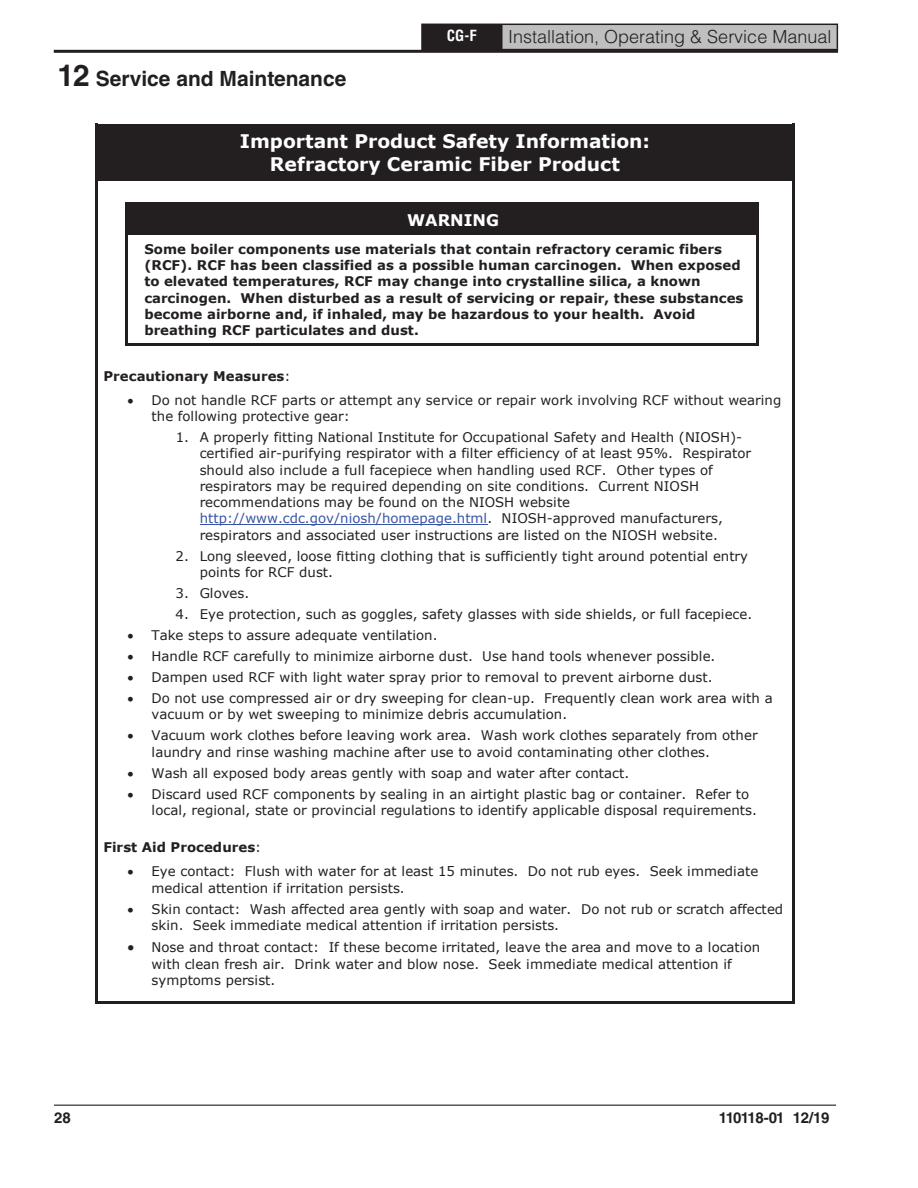
<style>
.page{position:relative;width:918px;height:1188px;background:#fff}
.page>*{position:absolute;margin:0;border:0;box-sizing:border-box;transform-origin:0 0}
.t1{font:700 21px "Helvetica LT Std";color:#231f20}
.t2{font:700 18.75px/22.8px "Verdana";color:#fff;text-align:center}
.t3{font:300 18px "Helvetica LT Std";color:#231f20}
.t4{font:700 16.05px "Verdana";letter-spacing:.005em;color:#fff}
.t5{font:700 15px "Helvetica LT Std";letter-spacing:-.055em;color:#231f20}
.t6{font:700 condensed 15px "Helvetica LT Std";color:#fff}
.t7{font:13.35px/16.2px "Verdana";letter-spacing:.005em;color:#231f20}
.t8{font:700 13.35px/16.2px "Verdana";color:#231f20}
.s1{font-size:30px}
.s2{font-weight:400}
.s3{color:#3853a3}
</style>
<div class="page">
<hr style="left:54px;top:1105px;width:782px;height:1px;background:#231f20">
<div style="left:422px;top:24px;width:80px;height:26px;background:#231f20"></div>
<div style="left:502px;top:24px;width:335px;height:26px;background:#c0bfbf"></div>
<hr style="left:421px;top:24px;width:81px;height:1px;background:#231f20">
<hr style="left:421px;top:25px;width:2px;height:24px;background:#231f20">
<hr style="left:502px;top:24px;width:336px;height:1px;background:#231f20">
<hr style="left:501px;top:25px;width:2px;height:24px;background:#231f20">
<svg style="left:837px;top:25px;width:1px;height:24px"></svg>
<hr style="left:421px;top:49px;width:81px;height:1px;background:#231f20">
<hr style="left:502px;top:49px;width:336px;height:1px;background:#231f20">
<hr style="left:54px;top:50px;width:784px;height:3px;background:#231f20">
<div style="left:98px;top:127px;width:694px;height:51px;background:#231f20"></div>
<hr style="left:98px;top:124px;width:694px;height:3px;background:#231f20">
<hr style="left:95px;top:127px;width:3px;height:51px;background:#231f20">
<hr style="left:792px;top:127px;width:3px;height:51px;background:#231f20">
<div style="left:132px;top:210px;width:620px;height:20px;background:#231f20"></div>
<svg style="left:125px;top:202px;width:3px;height:8px"></svg>
<hr style="left:128px;top:202px;width:628px;height:3px;background:#231f20">
<div style="left:128px;top:205px;width:628px;height:5px;background:#231f20"></div>
<svg style="left:756px;top:202px;width:3px;height:8px"></svg>
<div style="left:127px;top:230px;width:631px;height:5px;background:#231f20"></div>
<hr style="left:125px;top:210px;width:3px;height:25px;background:#231f20">
<hr style="left:756px;top:210px;width:3px;height:25px;background:#231f20">
<svg style="left:125px;top:235px;width:3px;height:5px"></svg>
<svg style="left:756px;top:235px;width:3px;height:5px"></svg>
<hr style="left:125px;top:240px;width:3px;height:103px;background:#231f20">
<hr style="left:128px;top:343px;width:628px;height:3px;background:#231f20">
<hr style="left:756px;top:240px;width:3px;height:103px;background:#231f20">
<hr style="left:200px;top:524px;width:288px;height:1px;background:#3853a3">
<hr style="left:98px;top:178px;width:694px;height:3px;background:#231f20">
<hr style="left:95px;top:181px;width:3px;height:820px;background:#231f20">
<hr style="left:98px;top:1001px;width:694px;height:3px;background:#231f20">
<hr style="left:792px;top:181px;width:3px;height:820px;background:#231f20">
<h1 class="t1" style="left:58px;top:65px;width:290px"><span class="s1">12</span> Service and Maintenance</h1>
<p class="t6" style="left:447px;top:26px;width:31px">CG-F</p>
<h3 class="t3" style="left:508px;top:26px;width:325px">Installation, Operating &amp; Service Manual</h3>
<h2 class="t2" style="left:240px;top:130px;width:412px">Important Product Safety Information:<br>Refractory Ceramic Fiber Product</h2>
<p class="t4" style="left:407px;top:209px;width:94px">WARNING</p>
<p class="t8" style="left:144px;top:241px;width:601px">Some boiler components use materials that contain refractory ceramic fibers (RCF). RCF has been classified as a possible human carcinogen. When exposed to elevated temperatures, RCF may change into crystalline silica, a known carcinogen. When disturbed as a result of servicing or repair, these substances become airborne and, if inhaled, may be hazardous to your health. Avoid breathing RCF particulates and dust.</p>
<p class="t8" style="left:104px;top:367px;width:189px">Precautionary Measures<span class="s2">:</span></p>
<p class="t7" style="left:152px;top:392px;width:631px;text-indent:-24px">• Do not handle RCF parts or attempt any service or repair work involving RCF without wearing the following protective gear:</p>
<p class="t7" style="left:200px;top:429px;width:553px;text-indent:-24px">1. A properly fitting National Institute for Occupational Safety and Health (NIOSH)- certified air-purifying respirator with a filter efficiency of at least 95%. Respirator should also include a full facepiece when handling used RCF. Other types of respirators may be required depending on site conditions. Current NIOSH recommendations may be found on the NIOSH website <span class="s3">http://www.cdc.gov/niosh/homepage.html</span>. NIOSH-approved manufacturers, respirators and associated user instructions are listed on the NIOSH website.</p>
<p class="t7" style="left:200px;top:547px;width:550px;text-indent:-24px">2. Long sleeved, loose fitting clothing that is sufficiently tight around potential entry points for RCF dust.</p>
<p class="t7" style="left:176px;top:585px;width:75px">3. Gloves.</p>
<p class="t7" style="left:176px;top:606px;width:578px">4. Eye protection, such as goggles, safety glasses with side shields, or full facepiece.</p>
<p class="t7" style="left:128px;top:627px;width:312px">• Take steps to assure adequate ventilation.</p>
<p class="t7" style="left:128px;top:648px;width:589px">• Handle RCF carefully to minimize airborne dust. Use hand tools whenever possible.</p>
<p class="t7" style="left:128px;top:669px;width:587px">• Dampen used RCF with light water spray prior to removal to prevent airborne dust.</p>
<p class="t7" style="left:152px;top:690px;width:623px;text-indent:-24px">• Do not use compressed air or dry sweeping for clean-up. Frequently clean work area with a vacuum or by wet sweeping to minimize debris accumulation.</p>
<p class="t7" style="left:152px;top:727px;width:608px;text-indent:-24px">• Vacuum work clothes before leaving work area. Wash work clothes separately from other laundry and rinse washing machine after use to avoid contaminating other clothes.</p>
<p class="t7" style="left:128px;top:764px;width:503px">• Wash all exposed body areas gently with soap and water after contact.</p>
<p class="t7" style="left:152px;top:786px;width:607px;text-indent:-24px">• Discard used RCF components by sealing in an airtight plastic bag or container. Refer to local, regional, state or provincial regulations to identify applicable disposal requirements.</p>
<p class="t8" style="left:104px;top:839px;width:159px">First Aid Procedures<span class="s2">:</span></p>
<p class="t7" style="left:152px;top:863px;width:608px;text-indent:-24px">• Eye contact: Flush with water for at least 15 minutes. Do not rub eyes. Seek immediate medical attention if irritation persists.</p>
<p class="t7" style="left:152px;top:900px;width:633px;text-indent:-24px">• Skin contact: Wash affected area gently with soap and water. Do not rub or scratch affected skin. Seek immediate medical attention if irritation persists.</p>
<p class="t7" style="left:152px;top:939px;width:610px;text-indent:-24px">• Nose and throat contact: If these become irritated, leave the area and move to a location with clean fresh air. Drink water and blow nose. Seek immediate medical attention if symptoms persist.</p>
<p class="t5" style="left:54px;top:1109px;width:18px">28</p>
<p class="t5" style="left:719px;top:1108px;width:112px">110118-01 12/19</p>
</div>
